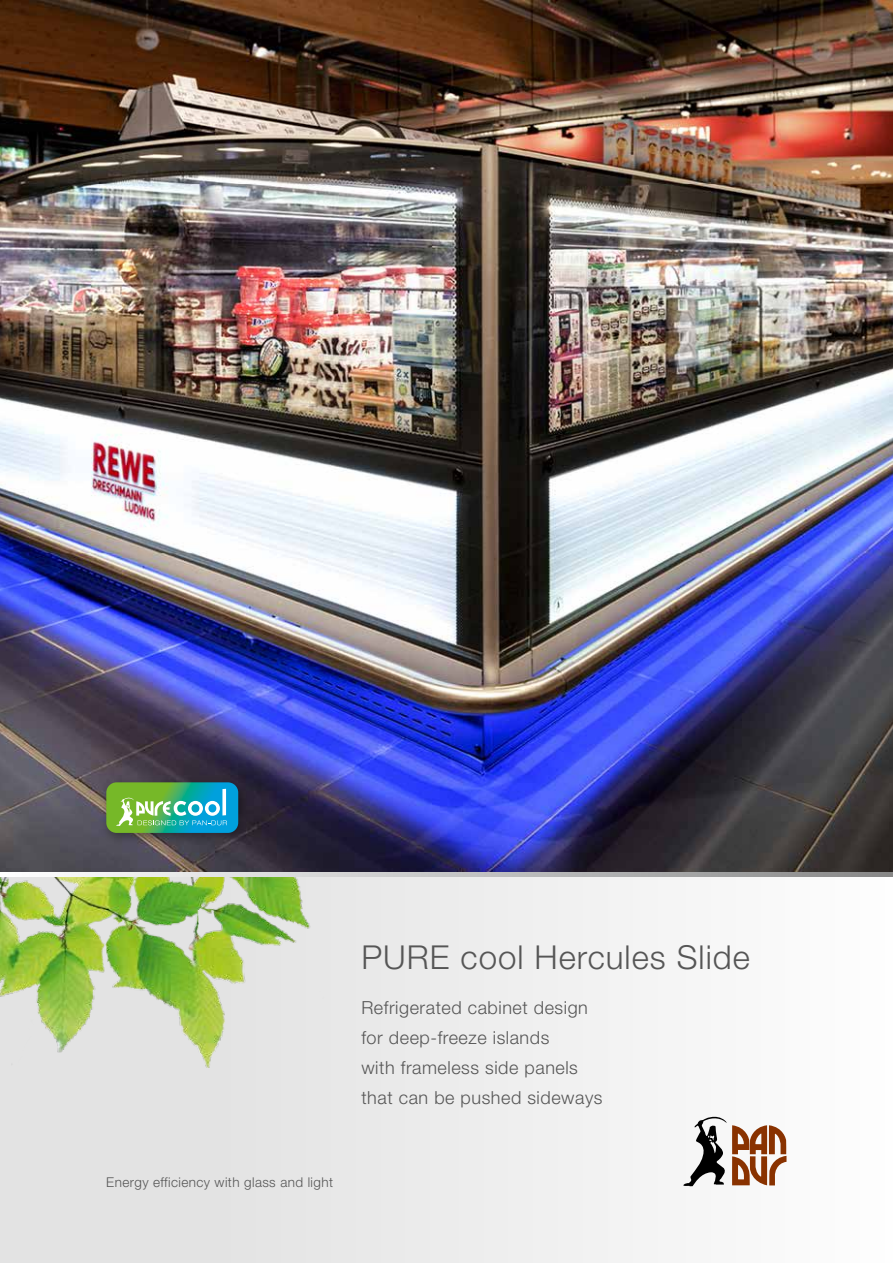
<style>
.page{position:relative;width:893px;height:1263px;background:#fff}
.page>*{position:absolute;margin:0;border:0;box-sizing:border-box;transform-origin:0 0}
.t1{font:300 33px "Helvetica Neue";letter-spacing:.03em;color:#565656}
.t2{font:300 18px/30px "Helvetica Neue";letter-spacing:.03em;color:#565656}
.t3{font:300 13.5px "Helvetica Neue";letter-spacing:.03em;color:#565656}
</style>
<div class="page">
<div style="left:0;top:872px;width:893px;height:391px;background:linear-gradient(to right,#dedede,#fcfcfc)"></div>
<svg style="left:682px;top:1113px;width:126px;height:97px"></svg>
<img style="left:0;top:876px;width:507px;height:191px">
<svg style="left:0;top:872px;width:893px;height:4px"></svg>
<img style="left:0;top:0;width:893px;height:872px">
<div style="left:100px;top:777px;width:150px;height:68px;background:#000;opacity:.35"></div>
<svg style="left:106px;top:782px;width:132px;height:51px;background:#56b68c"></svg>
<p class="t3" style="left:106px;top:1173px;width:228px">Energy efficiency with glass and light</p>
<h1 class="t1" style="left:361px;top:937px;width:390px">PURE cool Hercules Slide</h1>
<p class="t2" style="left:361px;top:992px;width:243px">Refrigerated cabinet design for deep-freeze islands<br>with frameless side panels that can be pushed sideways</p>
</div>
